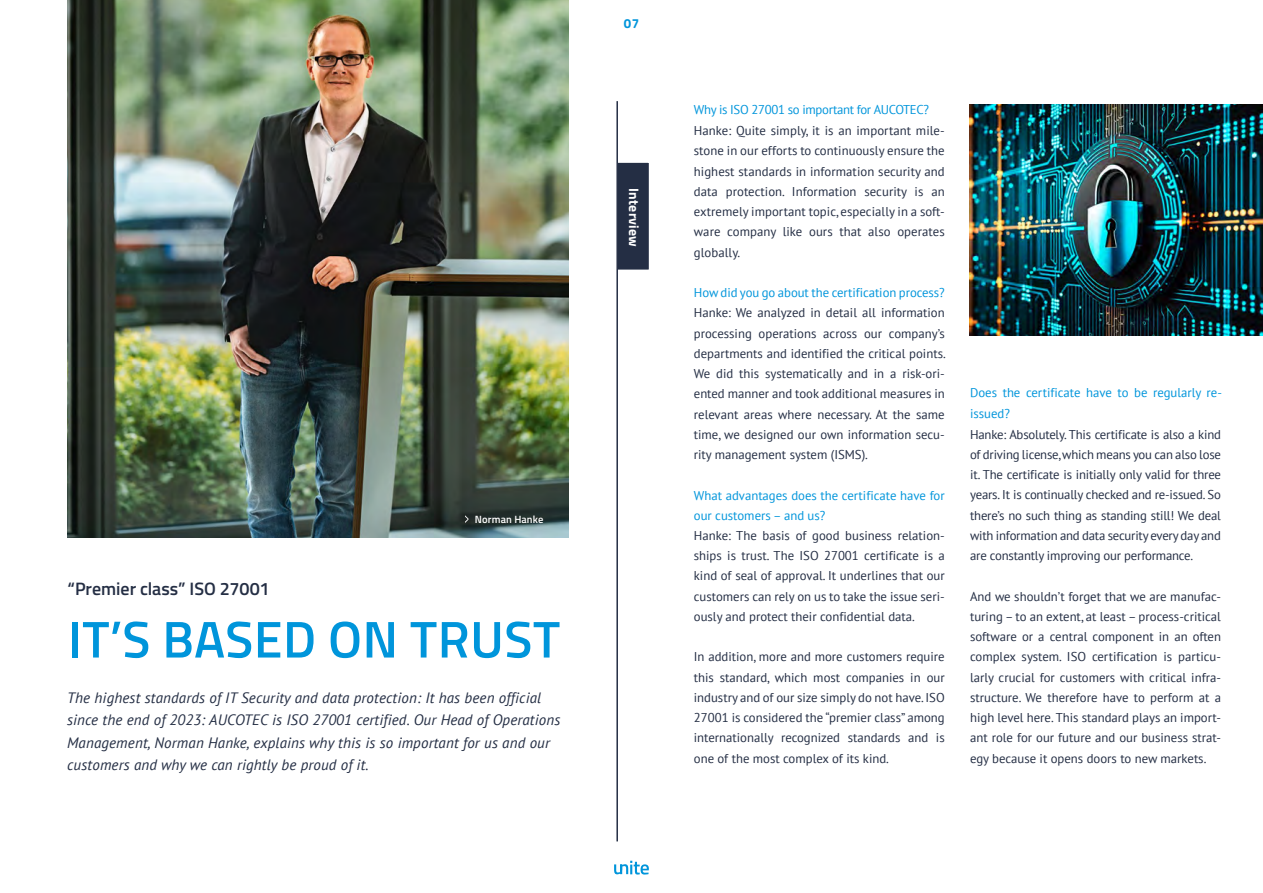
<style>
.page{position:relative;width:1263px;height:893px;background:#fff}
.page>*{position:absolute;margin:0;border:0;box-sizing:border-box;transform-origin:0 0}
.t1{font:600 51.75px "Titillium";letter-spacing:.01em;color:#0095db}
.t2{font:600 18px "Titillium";letter-spacing:-.005em;color:#242e44}
.t3{font:italic 15px/22.5px "PT Sans";letter-spacing:.01em;color:#242e44}
.t4{font:700 13.65px "Titillium";letter-spacing:.015em;color:#fff}
.t5{font:700 13.2px "Titillium";color:#0095db}
.t6{font:12.75px/20.2px "PT Sans";color:#242e44;text-align:justify}
.t7{font:12.75px/20.2px "PT Sans";color:#0095db}
.t8{font:12.75px "PT Sans";letter-spacing:-.025em;color:#0095db}
.t9{font:600 10.5px "Titillium";letter-spacing:.01em;color:#fff}
</style>
<div class="page">
<img style="left:67px;top:0;width:502px;height:538px">
<svg style="left:465px;top:515px;width:3px;height:8px"></svg>
<div style="left:616px;top:161px;width:34px;height:110px;background:#242e44;border:2px solid #fff"></div>
<hr style="left:616px;top:101px;width:2px;height:740px;background:#242e44">
<img style="left:970px;top:104px;width:293px;height:231px">
<svg style="left:614px;top:861px;width:35px;height:13px"></svg>
<p class="t9" style="left:475px;top:511px;width:70px">Norman Hanke</p>
<h2 class="t2" style="left:68px;top:575px;width:203px">“Premier class” ISO 27001</h2>
<h1 class="t1" style="left:68px;top:601px;width:494px">IT’S BASED ON TRUST</h1>
<p class="t3" style="left:67px;top:686px;width:495px">The highest standards of IT Security and data protection: It has been official since the end of 2023: AUCOTEC is ISO 27001 certified. Our Head of Operations Management, Norman Hanke, explains why this is so important for us and our customers and why we can rightly be proud of it.</p>
<p class="t5" style="left:624px;top:13px;width:17px">07</p>
<p class="t4" style="left:644px;top:188px;width:60px;rotate:90deg">Interview</p>
<p class="t8" style="left:694px;top:102px;width:237px">Why is ISO 27001 so important for AUCOTEC?</p>
<p class="t6" style="left:694px;top:120px;width:252px">Hanke: Quite simply, it is an important mile&shy;stone in our efforts to continuously ensure the highest standards in information security and data protection. Information security is an extremely important topic, especially in a soft&shy;ware company like ours that also operates globally.</p>
<p class="t7" style="left:694px;top:282px;width:252px">How did you go about the certification process?</p>
<p class="t6" style="left:694px;top:302px;width:253px">Hanke: We analyzed in detail all information processing operations across our company’s departments and identified the critical points.<br>We did this systematically and in a risk-ori&shy;ented manner and took additional measures in relevant areas where necessary. At the same time, we designed our own information secu&shy;rity management system (ISMS).</p>
<p class="t7" style="left:694px;top:485px;width:252px">What advantages does the certificate have for our customers – and us?</p>
<p class="t6" style="left:694px;top:525px;width:252px">Hanke: The basis of good business relation&shy;ships is trust. The ISO 27001 certificate is a kind of seal of approval. It underlines that our customers can rely on us to take the issue seri&shy;ously and protect their confidential data.</p>
<p class="t6" style="left:694px;top:647px;width:252px">In addition, more and more customers require this standard, which most companies in our industry and of our size simply do not have. ISO 27001 is considered the “premier class” among internationally recognized standards and is one of the most complex of its kind.</p>
<p class="t7" style="left:970px;top:383px;width:253px">Does the certificate have to be regularly re&shy;issued?</p>
<p class="t6" style="left:970px;top:424px;width:252px">Hanke: Absolutely. This certificate is also a kind of driving license, which means you can also lose it. The certificate is initially only valid for three years. It is continually checked and re-issued. So there’s no such thing as standing still! We deal with information and data security every day and are constantly improving our performance.</p>
<p class="t6" style="left:970px;top:586px;width:252px">And we shouldn’t forget that we are manufac&shy;turing – to an extent, at least – process-critical software or a central component in an often complex system. ISO certification is particu&shy;larly crucial for customers with critical infra&shy;structure. We therefore have to perform at a high level here. This standard plays an import&shy;ant role for our future and our business strat&shy;egy because it opens doors to new markets.</p>
</div>
